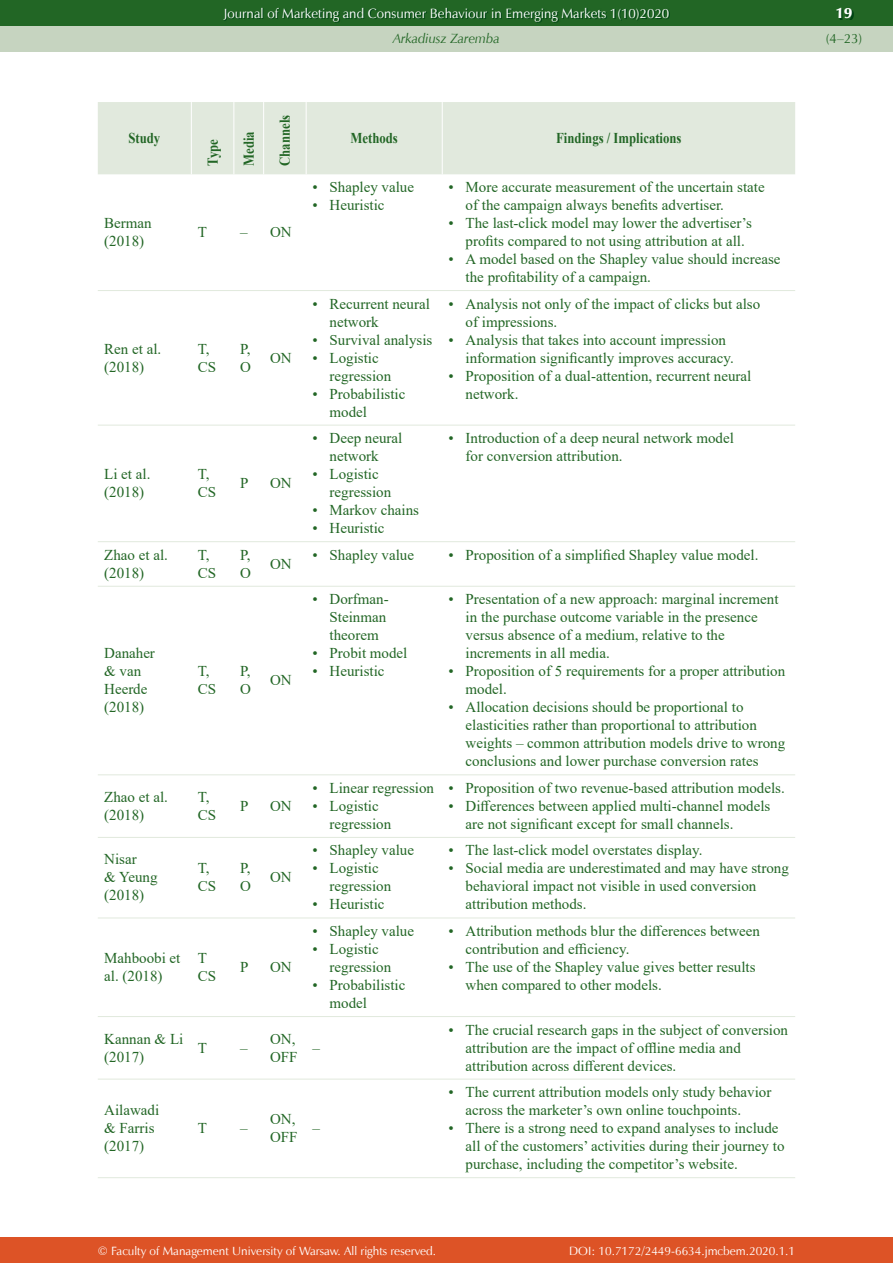
<style>
.page{position:relative;width:893px;height:1263px;background:#fff}
.page>*{position:absolute;margin:0;border:0;box-sizing:border-box;transform-origin:0 0}
.t1{font:15px/18px "Times New Roman";color:#226625}
.t2{font:700 15px "Times New Roman";color:#226625;scale:.85 1}
.t3{font:15px "Zapf Humnst Ult EU";color:#fff}
.t4{font:13.5px "Zapf Humnst EU";color:#fff}
.t5{font:italic 13.5px "Zapf Humnst EU";color:#226625}
.t6{font:13.5px "Zapf Humnst EU";color:#226625}
.t7{font:12px "Zapf Humnst EU";color:#fff}
</style>
<div class="page">
<div style="left:0;top:0;width:893px;height:51px;background:#c6d4c0"></div>
<div style="left:0;top:1237px;width:893px;height:26px;background:#dd5326"></div>
<div style="left:0;top:0;width:893px;height:26px;background:#226625"></div>
<img style="left:224px;top:9px;width:445px;height:14px">
<img style="left:837px;top:9px;width:16px;height:11px">
<div style="left:98px;top:102px;width:697px;height:72px;background:#e1e9dd"></div>
<hr style="left:191px;top:102px;width:1px;height:72px;background:#fff">
<hr style="left:233px;top:102px;width:1px;height:72px;background:#fff">
<hr style="left:263px;top:102px;width:1px;height:72px;background:#fff">
<hr style="left:306px;top:102px;width:1px;height:72px;background:#fff">
<hr style="left:442px;top:102px;width:1px;height:72px;background:#fff">
<hr style="left:98px;top:290px;width:697px;height:1px;background:#e1e9dd">
<hr style="left:98px;top:425px;width:697px;height:1px;background:#e1e9dd">
<hr style="left:98px;top:541px;width:697px;height:1px;background:#e1e9dd">
<hr style="left:98px;top:586px;width:697px;height:1px;background:#e1e9dd">
<hr style="left:98px;top:774px;width:697px;height:1px;background:#e1e9dd">
<hr style="left:98px;top:837px;width:697px;height:1px;background:#e1e9dd">
<hr style="left:98px;top:917px;width:697px;height:1px;background:#e1e9dd">
<hr style="left:98px;top:1016px;width:697px;height:1px;background:#e1e9dd">
<hr style="left:98px;top:1079px;width:697px;height:1px;background:#e1e9dd">
<hr style="left:98px;top:1177px;width:697px;height:1px;background:#e1e9dd">
<p class="t4" style="left:224px;top:5px;width:447px">Journal of Marketing and Consumer Behaviour in Emerging Markets 1(10)2020</p>
<p class="t5" style="left:393px;top:30px;width:108px">Arkadiusz Zaremba</p>
<p class="t2" style="left:128px;top:130px;width:39px">Study</p>
<p class="t2" style="left:204px;top:166px;width:33px;rotate:-90deg">Type</p>
<p class="t2" style="left:240px;top:166px;width:42px;rotate:-90deg">Media</p>
<p class="t2" style="left:277px;top:166px;width:62px;rotate:-90deg">Channels</p>
<p class="t1" style="left:104px;top:214px;width:49px">Berman (2018)</p>
<p class="t1" style="left:198px;top:223px;width:11px">T</p>
<p class="t1" style="left:240px;top:223px;width:53px">– ON</p>
<p class="t1" style="left:104px;top:340px;width:59px">Ren et al. (2018)</p>
<p class="t1" style="left:198px;top:340px;width:20px">T,<br>CS</p>
<p class="t1" style="left:240px;top:340px;width:12px">P,<br>O</p>
<p class="t1" style="left:270px;top:349px;width:23px">ON</p>
<p class="t1" style="left:104px;top:465px;width:48px">Li et al. (2018)</p>
<p class="t1" style="left:198px;top:465px;width:20px">T,<br>CS</p>
<p class="t1" style="left:240px;top:474px;width:10px">P</p>
<p class="t1" style="left:270px;top:474px;width:23px">ON</p>
<p class="t1" style="left:104px;top:546px;width:65px">Zhao et al. (2018)</p>
<p class="t1" style="left:198px;top:546px;width:20px">T,<br>CS</p>
<p class="t1" style="left:240px;top:546px;width:12px">P,<br>O</p>
<p class="t1" style="left:270px;top:555px;width:23px">ON</p>
<p class="t1" style="left:104px;top:644px;width:52px">Danaher &amp; van<br>Heerde (2018)</p>
<p class="t1" style="left:198px;top:662px;width:20px">T,<br>CS</p>
<p class="t1" style="left:240px;top:662px;width:12px">P,<br>O</p>
<p class="t1" style="left:270px;top:671px;width:23px">ON</p>
<p class="t1" style="left:104px;top:788px;width:65px">Zhao et al. (2018)</p>
<p class="t1" style="left:198px;top:788px;width:20px">T,<br>CS</p>
<p class="t1" style="left:240px;top:797px;width:10px">P</p>
<p class="t1" style="left:270px;top:797px;width:23px">ON</p>
<p class="t1" style="left:104px;top:850px;width:55px">Nisar<br>&amp; Yeung (2018)</p>
<p class="t1" style="left:198px;top:859px;width:20px">T,<br>CS</p>
<p class="t1" style="left:240px;top:859px;width:12px">P,<br>O</p>
<p class="t1" style="left:270px;top:868px;width:23px">ON</p>
<p class="t1" style="left:104px;top:949px;width:78px">Mahboobi et al. (2018)</p>
<p class="t1" style="left:198px;top:949px;width:20px">T<br>CS</p>
<p class="t1" style="left:240px;top:958px;width:10px">P</p>
<p class="t1" style="left:270px;top:958px;width:23px">ON</p>
<p class="t1" style="left:104px;top:1029px;width:81px">Kannan &amp; Li (2017)</p>
<p class="t1" style="left:198px;top:1038px;width:11px">T</p>
<p class="t1" style="left:240px;top:1038px;width:9px">–</p>
<p class="t1" style="left:104px;top:1101px;width:56px">Ailawadi &amp; Farris (2017)</p>
<p class="t1" style="left:198px;top:1119px;width:11px">T</p>
<p class="t1" style="left:240px;top:1119px;width:9px">–</p>
<p class="t1" style="left:270px;top:1029px;width:29px">ON,<br>OFF</p>
<p class="t1" style="left:270px;top:1110px;width:29px">ON,<br>OFF</p>
<p class="t2" style="left:350px;top:130px;width:57px">Methods</p>
<p class="t2" style="left:556px;top:130px;width:149px">Findings / Implications</p>
<p class="t1" style="left:313px;top:178px;width:103px">• Shapley value</p>
<p class="t1" style="left:313px;top:196px;width:73px">• Heuristic</p>
<p class="t1" style="left:330px;top:295px;width:102px;text-indent:-17px">• Recurrent neural network</p>
<p class="t1" style="left:313px;top:331px;width:121px">• Survival analysis</p>
<p class="t1" style="left:330px;top:349px;width:63px;text-indent:-17px">• Logistic regression</p>
<p class="t1" style="left:330px;top:385px;width:77px;text-indent:-17px">• Probabilistic model</p>
<p class="t1" style="left:313px;top:429px;width:91px;text-align:center">• Deep neural network</p>
<p class="t1" style="left:330px;top:465px;width:63px;text-indent:-17px">• Logistic regression</p>
<p class="t1" style="left:313px;top:501px;width:108px">• Markov chains</p>
<p class="t1" style="left:313px;top:519px;width:73px">• Heuristic</p>
<p class="t1" style="left:466px;top:178px;width:301px;text-indent:-17px">• More accurate measurement of the uncertain state of the campaign always benefits advertiser.</p>
<p class="t1" style="left:466px;top:214px;width:288px;text-indent:-17px">• The last-click model may lower the advertiser’s profits compared to not using attribution at all.</p>
<p class="t1" style="left:466px;top:250px;width:316px;text-indent:-17px">• A model based on the Shapley value should increase the profitability of a campaign.</p>
<p class="t1" style="left:466px;top:295px;width:296px;text-indent:-17px">• Analysis not only of the impact of clicks but also of impressions.</p>
<p class="t1" style="left:466px;top:331px;width:270px;text-indent:-17px">• Analysis that takes into account impression information significantly improves accuracy.</p>
<p class="t1" style="left:466px;top:367px;width:287px;text-indent:-17px">• Proposition of a dual-attention, recurrent neural network.</p>
<p class="t1" style="left:466px;top:429px;width:270px;text-indent:-17px">• Introduction of a deep neural network model for conversion attribution.</p>
<p class="t1" style="left:313px;top:546px;width:103px">• Shapley value</p>
<p class="t1" style="left:449px;top:546px;width:311px">• Proposition of a simplified Shapley value model.</p>
<p class="t1" style="left:330px;top:590px;width:61px;text-indent:-17px">• Dorfman-<br>Steinman theorem</p>
<p class="t1" style="left:313px;top:644px;width:96px">• Probit model</p>
<p class="t1" style="left:313px;top:662px;width:73px">• Heuristic</p>
<p class="t1" style="left:313px;top:779px;width:123px">• Linear regression</p>
<p class="t1" style="left:330px;top:797px;width:63px;text-indent:-17px">• Logistic regression</p>
<p class="t1" style="left:313px;top:841px;width:103px">• Shapley value</p>
<p class="t1" style="left:330px;top:859px;width:63px;text-indent:-17px">• Logistic regression</p>
<p class="t1" style="left:313px;top:895px;width:73px">• Heuristic</p>
<p class="t1" style="left:313px;top:922px;width:103px">• Shapley value</p>
<p class="t1" style="left:330px;top:940px;width:63px;text-indent:-17px">• Logistic regression</p>
<p class="t1" style="left:330px;top:976px;width:77px;text-indent:-17px">• Probabilistic model</p>
<p class="t1" style="left:313px;top:1038px;width:9px">–</p>
<p class="t1" style="left:313px;top:1119px;width:9px">–</p>
<p class="t1" style="left:466px;top:590px;width:314px;text-indent:-17px">• Presentation of a new approach: marginal increment in the purchase outcome variable in the presence versus absence of a medium, relative to the increments in all media.</p>
<p class="t1" style="left:466px;top:662px;width:321px;text-indent:-17px">• Proposition of 5 requirements for a proper attribution model.</p>
<p class="t1" style="left:466px;top:698px;width:321px;text-indent:-17px">• Allocation decisions should be proportional to elasticities rather than proportional to attribution weights – common attribution models drive to wrong conclusions and lower purchase conversion rates</p>
<p class="t1" style="left:449px;top:779px;width:338px">• Proposition of two revenue-based attribution models.</p>
<p class="t1" style="left:466px;top:797px;width:306px;text-indent:-17px">• Differences between applied multi-channel models are not significant except for small channels.</p>
<p class="t1" style="left:449px;top:841px;width:255px">• The last-click model overstates display.</p>
<p class="t1" style="left:466px;top:859px;width:325px;text-indent:-17px">• Social media are underestimated and may have strong behavioral impact not visible in used conversion attribution methods.</p>
<p class="t1" style="left:466px;top:922px;width:296px;text-indent:-17px">• Attribution methods blur the differences between contribution and efficiency.</p>
<p class="t1" style="left:466px;top:958px;width:291px;text-indent:-17px">• The use of the Shapley value gives better results when compared to other models.</p>
<p class="t1" style="left:466px;top:1020px;width:324px;text-indent:-17px">• The crucial research gaps in the subject of conversion attribution are the impact of offline media and attribution across different devices.</p>
<p class="t1" style="left:466px;top:1083px;width:307px;text-indent:-17px">• The current attribution models only study behavior across the marketer’s own online touchpoints.</p>
<p class="t1" style="left:466px;top:1119px;width:320px;text-indent:-17px">• There is a strong need to expand analyses to include all of the customers’ activities during their journey to purchase, including the competitor’s website.</p>
<p class="t7" style="left:98px;top:1243px;width:340px">© Faculty of Management University of Warsaw. All rights reserved.</p>
<p class="t7" style="left:569px;top:1243px;width:227px">DOI: 10.7172/2449-6634.jmcbem.2020.1.1</p>
<p class="t3" style="left:836px;top:4px;width:18px">19</p>
<p class="t6" style="left:826px;top:30px;width:38px">(4–23)</p>
</div>
